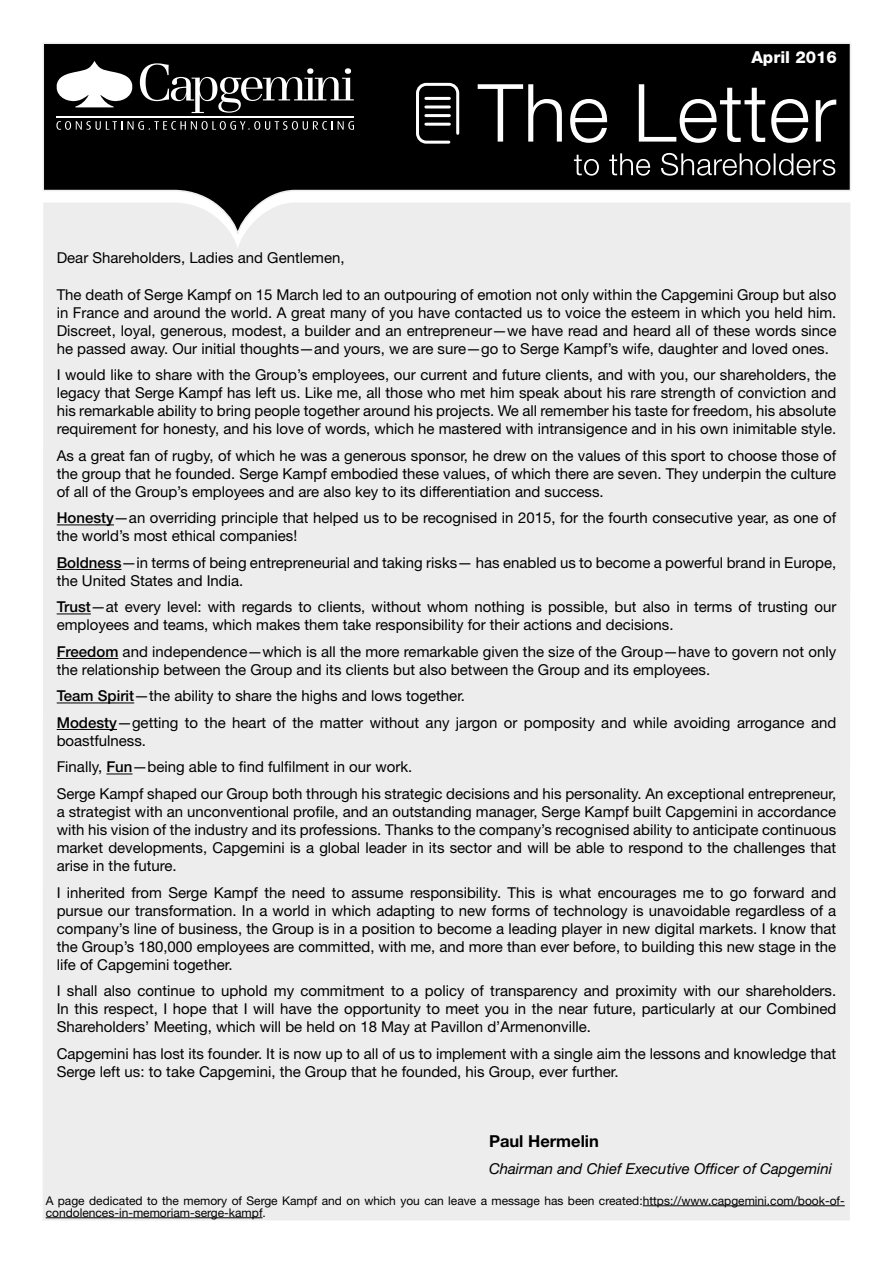
<style>
.page{position:relative;width:893px;height:1263px;background:#fff}
.page>*{position:absolute;margin:0;border:0;box-sizing:border-box;transform-origin:0 0}
.t1{font:700 16.5px "Helvetica Neue LT Std";color:#000}
.t2{font:800 16.5px "Helvetica Neue LT Std";color:#fff}
.t3{font:15px/18px "Helvetica Neue LT Std";color:#000}
.t4{font:italic 15px "Helvetica Neue LT Std";color:#000}
.t5{font:12px/12px "Helvetica Neue LT Std";color:#000}
.s1{font-weight:500}
</style>
<div class="page">
<div style="left:43px;top:241px;width:807px;height:979px;background:#ededed"></div>
<svg style="left:43px;top:43px;width:808px;height:198px;background:#585858"></svg>
<hr style="left:57px;top:524px;width:57px;height:1px;background:#000">
<hr style="left:57px;top:569px;width:64px;height:1px;background:#000">
<hr style="left:57px;top:613px;width:34px;height:1px;background:#000">
<hr style="left:57px;top:658px;width:61px;height:1px;background:#000">
<hr style="left:57px;top:702px;width:77px;height:1px;background:#000">
<hr style="left:57px;top:729px;width:60px;height:1px;background:#000">
<svg style="left:106px;top:774px;width:27px;height:1px"></svg>
<svg style="left:414px;top:81px;width:47px;height:64px"></svg>
<svg style="left:56px;top:61px;width:77px;height:46px"></svg>
<svg style="left:140px;top:63px;width:214px;height:50px;background:#333"></svg>
<svg style="left:56px;top:121px;width:298px;height:9px;background:#353535"></svg>
<hr style="left:57px;top:116px;width:297px;height:2px;background:#fff">
<hr style="left:643px;top:1205px;width:202px;height:1px;background:#000">
<hr style="left:46px;top:1217px;width:217px;height:1px;background:#000">
<svg style="left:574px;top:153px;width:261px;height:23px;background:#373737"></svg>
<svg style="left:478px;top:84px;width:358px;height:59px"></svg>
<p class="t3" style="left:57px;top:248px;width:289px">Dear Shareholders, Ladies and Gentlemen,</p>
<p class="t2" style="left:751px;top:47px;width:87px">April 2016</p>
<p class="t3" style="left:57px;top:285px;width:781px;text-align:justify">The death of Serge Kampf on 15 March led to an outpouring of emotion not only within the Capgemini Group but also in France and around the world. A great many of you have contacted us to voice the esteem in which you held him.<br>Discreet, loyal, generous, modest, a builder and an entrepreneur—we have read and heard all of these words since he passed away. Our initial thoughts—and yours, we are sure—go to Serge Kampf’s wife, daughter and loved ones.</p>
<p class="t3" style="left:57px;top:366px;width:781px;text-align:justify">I would like to share with the Group’s employees, our current and future clients, and with you, our shareholders, the legacy that Serge Kampf has left us. Like me, all those who met him speak about his rare strength of conviction and his remarkable ability to bring people together around his projects. We all remember his taste for freedom, his absolute requirement for honesty, and his love of words, which he mastered with intransigence and in his own inimitable style.</p>
<p class="t3" style="left:57px;top:446px;width:781px;text-align:justify">As a great fan of rugby, of which he was a generous sponsor, he drew on the values of this sport to choose those of the group that he founded. Serge Kampf embodied these values, of which there are seven. They underpin the culture of all of the Group’s employees and are also key to its differentiation and success.</p>
<p class="t3" style="left:57px;top:509px;width:781px"><span class="s1">Honesty</span>—an overriding principle that helped us to be recognised in 2015, for the fourth consecutive year, as one of the world’s most ethical companies!</p>
<p class="t3" style="left:57px;top:553px;width:781px"><span class="s1">Boldness</span>—in terms of being entrepreneurial and taking risks— has enabled us to become a powerful brand in Europe, the United States and India.</p>
<p class="t3" style="left:57px;top:598px;width:781px"><span class="s1">Trust</span>—at every level: with regards to clients, without whom nothing is possible, but also in terms of trusting our employees and teams, which makes them take responsibility for their actions and decisions.</p>
<p class="t3" style="left:57px;top:642px;width:781px"><span class="s1">Freedom</span> and independence—which is all the more remarkable given the size of the Group—have to govern not only the relationship between the Group and its clients but also between the Group and its employees.</p>
<p class="t3" style="left:57px;top:683px;width:781px;line-height:26.5px"><span class="s1">Team Spirit</span>—the ability to share the highs and lows together.<br><span class="s1">Modesty</span>—getting to the heart of the matter without any jargon or pomposity and while avoiding arrogance and</p>
<p class="t3" style="left:57px;top:727px;width:781px;line-height:26.5px">boastfulness.<br>Finally, <span class="s1">Fun</span>—being able to find fulfilment in our work.<br>Serge Kampf shaped our Group both through his strategic decisions and his personality. An exceptional entrepreneur,</p>
<p class="t3" style="left:57px;top:802px;width:781px;text-align:justify">a strategist with an unconventional profile, and an outstanding manager, Serge Kampf built Capgemini in accordance with his vision of the industry and its professions. Thanks to the company’s recognised ability to anticipate continuous market developments, Capgemini is a global leader in its sector and will be able to respond to the challenges that arise in the future.</p>
<p class="t3" style="left:57px;top:883px;width:781px;text-align:justify">I inherited from Serge Kampf the need to assume responsibility. This is what encourages me to go forward and pursue our transformation. In a world in which adapting to new forms of technology is unavoidable regardless of a company’s line of business, the Group is in a position to become a leading player in new digital markets. I know that the Group’s 180,000 employees are committed, with me, and more than ever before, to building this new stage in the life of Capgemini together.</p>
<p class="t3" style="left:57px;top:981px;width:781px;text-align:justify">I shall also continue to uphold my commitment to a policy of transparency and proximity with our shareholders.<br>In this respect, I hope that I will have the opportunity to meet you in the near future, particularly at our Combined Shareholders’ Meeting, which will be held on 18 May at Pavillon d’Armenonville.</p>
<p class="t3" style="left:57px;top:1044px;width:781px">Capgemini has lost its founder. It is now up to all of us to implement with a single aim the lessons and knowledge that<br>Serge left us: to take Capgemini, the Group that he founded, his Group, ever further.</p>
<p class="t1" style="left:489px;top:1131px;width:111px">Paul Hermelin</p>
<p class="t4" style="left:489px;top:1159px;width:345px">Chairman and Chief Executive Officer of Capgemini</p>
<p class="t5" style="left:46px;top:1194px;width:800px">A page dedicated to the memory of Serge Kampf and on which you can leave a message has been created:https://www.capgemini.com/book-of&shy;condolences-in-memoriam-serge-kampf.</p>
</div>
